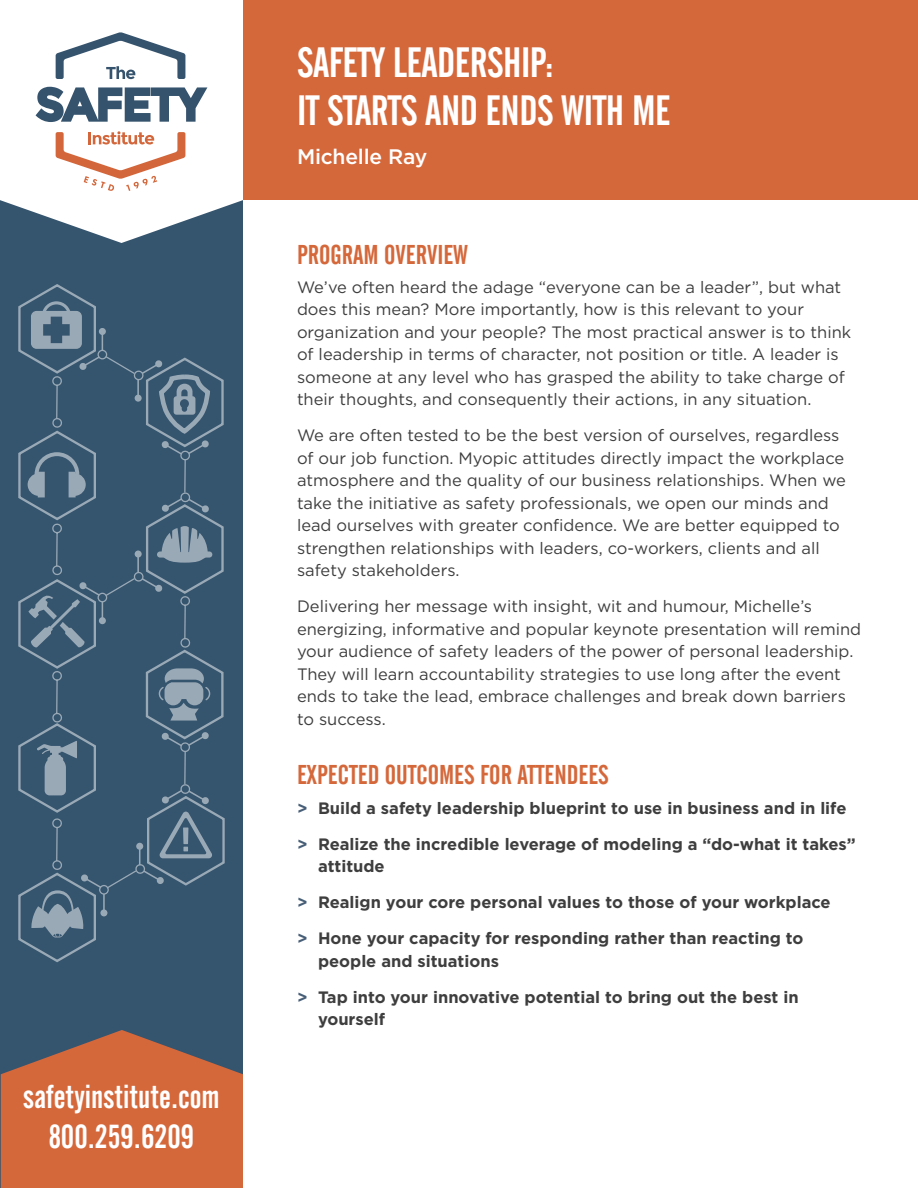
<style>
.page{position:relative;width:918px;height:1188px;background:#fff}
.page>*{position:absolute;margin:0;border:0;box-sizing:border-box;transform-origin:0 0}
.t1{font:42px/48px "Alternate Gothic No 2 BT";letter-spacing:-.01em;color:#fff}
.t2{font:33px/39.6px "Alternate Gothic No 2 BT";color:#fff;text-align:center}
.t3{font:27px "Alternate Gothic No 2 BT";color:#d5683b}
.t4{font:500 21px "Gotham";letter-spacing:-.01em;color:#fff}
.t5{font:16.5px/22.5px "Gotham";color:#3e3e3f}
.t6{font:700 16.5px/36px "Gotham";color:#3e3e3f}
.s1{color:#475e77}
</style>
<div class="page">
<svg style="left:0;top:200px;width:243px;height:988px;background:#46627a"></svg>
<div style="left:243px;top:1px;width:674px;height:199px;background:#d5683b"></div>
<svg style="left:56px;top:32px;width:129px;height:47px"></svg>
<svg style="left:56px;top:131px;width:129px;height:60px"></svg>
<svg style="left:36px;top:87px;width:171px;height:35px"></svg>
<svg style="left:18px;top:284px;width:207px;height:678px;background:#415f77"></svg>
<svg style="left:1px;top:1030px;width:242px;height:158px;background:#be6542"></svg>
<h2 class="t2" style="left:23px;top:1078px;width:198px">safetyinstitute.com<br>800.259.6209</h2>
<h1 class="t1" style="left:297px;top:39px;width:375px">SAFETY LEADERSHIP:<br>IT STARTS AND ENDS WITH ME</h1>
<p class="t4" style="left:297px;top:144px;width:132px">Michelle Ray</p>
<h3 class="t3" style="left:297px;top:239px;width:173px">PROGRAM OVERVIEW</h3>
<p class="t5" style="left:297px;top:275px;width:556px">We’ve often heard the adage “everyone can be a leader”, but what does this mean? More importantly, how is this relevant to your organization and your people? The most practical answer is to think of leadership in terms of character, not position or title. A leader is someone at any level who has grasped the ability to take charge of their thoughts, and consequently their actions, in any situation.</p>
<p class="t5" style="left:297px;top:424px;width:550px">We are often tested to be the best version of ourselves, regardless of our job function. Myopic attitudes directly impact the workplace atmosphere and the quality of our business relationships. When we take the initiative as safety professionals, we open our minds and lead ourselves with greater confidence. We are better equipped to strengthen relationships with leaders, co-workers, clients and all safety stakeholders.</p>
<p class="t5" style="left:297px;top:595px;width:566px">Delivering her message with insight, wit and humour, Michelle’s energizing, informative and popular keynote presentation will remind your audience of safety leaders of the power of personal leadership.<br>They will learn accountability strategies to use long after the event ends to take the lead, embrace challenges and break down barriers to success.</p>
<h3 class="t3" style="left:297px;top:760px;width:313px">EXPECTED OUTCOMES FOR ATTENDEES</h3>
<p class="t6" style="left:297px;top:789px;width:560px"><span class="s1">&gt;</span> Build a safety leadership blueprint to use in business and in life <span class="s1">&gt;</span> Realize the incredible leverage of modeling a “do-what it takes”</p>
<p class="t6" style="left:297px;top:848px;width:535px;text-indent:21px">attitude<br><span class="s1">&gt;</span> Realign your core personal values to those of your workplace <span class="s1">&gt;</span> Hone your capacity for responding rather than reacting to</p>
<p class="t6" style="left:297px;top:942px;width:503px;text-indent:21px">people and situations<br><span class="s1">&gt;</span> Tap into your innovative potential to bring out the best in</p>
<p class="t6" style="left:318px;top:1001px;width:69px">yourself</p>
</div>
